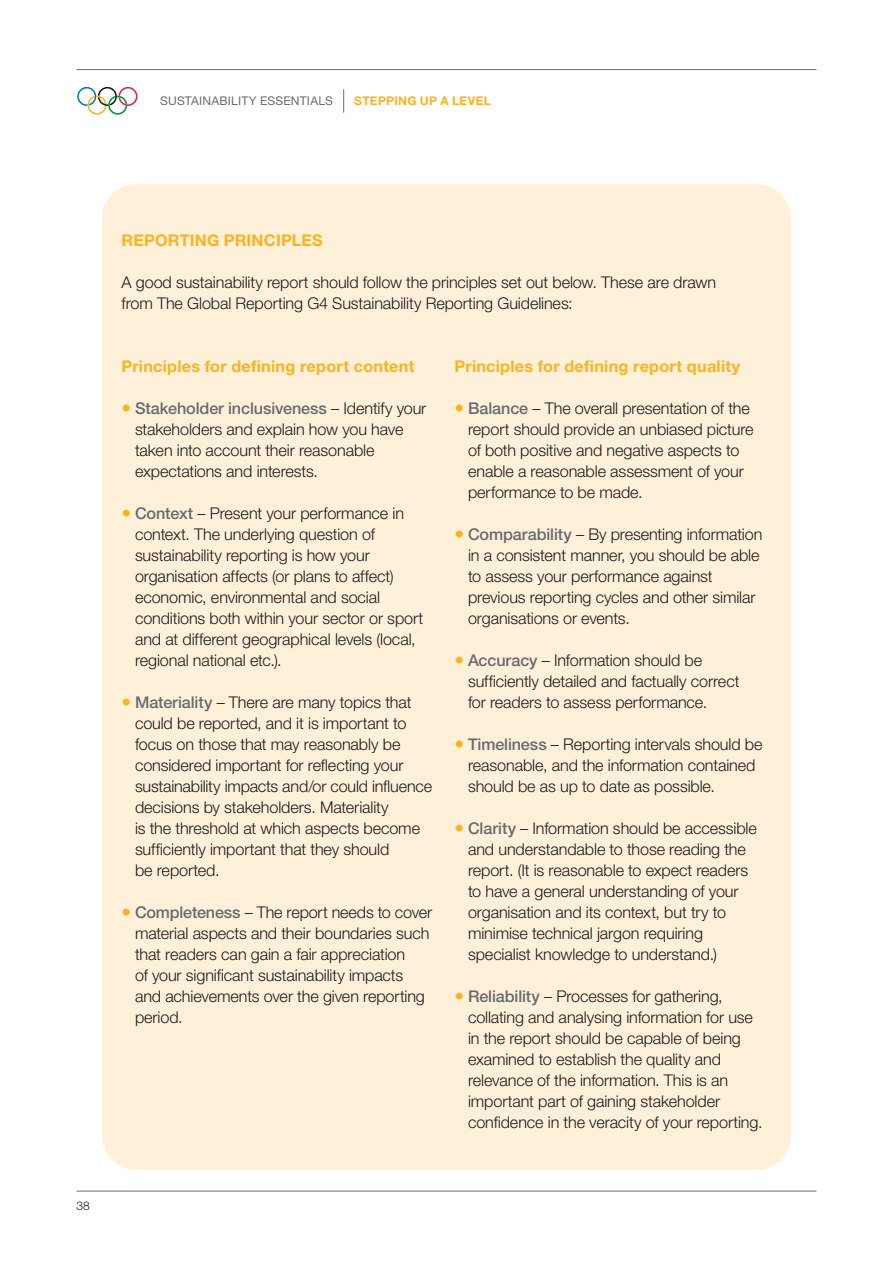
<style>
.page{position:relative;width:893px;height:1263px;background:#fff}
.page>*{position:absolute;margin:0;border:0;box-sizing:border-box;transform-origin:0 0}
.BODY_COPY_NEW{font:300 16.2px/21px "Helvetica Neue LT Pro";letter-spacing:-.005em;color:#1d1d1b}
.SUB_HEAD_SMALL{font:700 16.2px "Helvetica Neue LT Pro";letter-spacing:.015em;color:#fab31e}
.t1{font:12px "Helvetica Neue LT Pro";letter-spacing:.015em;color:#676c6e}
.t2{font:700 12px "Helvetica Neue LT Pro";letter-spacing:.025em;color:#fab31e}
.PAGE_NUMBER{font:300 12px "Helvetica Neue LT Pro";color:#1d1d1b}
.s1{font-size:19.5px;color:#fab31e}
.s2{font-weight:500;color:#676c6e}
</style>
<div class="page">
<div style="left:102px;top:184px;width:689px;height:986px;background:#fff0d9;border-radius:34px"></div>
<hr style="left:77px;top:1191px;width:739px;height:1px;background:#676c6e">
<hr style="left:77px;top:69px;width:739px;height:1px;background:#676c6e">
<svg style="left:77px;top:87px;width:61px;height:28px"></svg>
<svg style="left:343px;top:89px;width:1px;height:24px"></svg>
<p class="t1" style="left:160px;top:93px;width:174px">SUSTAINABILITY ESSENTIALS</p>
<p class="t2" style="left:354px;top:93px;width:138px">STEPPING UP A LEVEL</p>
<p class="PAGE_NUMBER" style="left:77px;top:1198px;width:15px">38</p>
<p class="SUB_HEAD_SMALL" style="left:122px;top:230px;width:203px">REPORTING PRINCIPLES</p>
<p class="BODY_COPY_NEW" style="left:122px;top:271px;width:596px">A good sustainability report should follow the principles set out below. These are drawn from The Global Reporting G4 Sustainability Reporting Guidelines:</p>
<p class="SUB_HEAD_SMALL" style="left:122px;top:356px;width:294px">Principles for defining report content</p>
<p class="BODY_COPY_NEW" style="left:135px;top:397px;width:293px;text-indent:-13px"><span class="s1">•</span> <span class="s2">Stakeholder inclusiveness</span> – Identify your stakeholders and explain how you have taken into account their reasonable expectations and interests.</p>
<p class="BODY_COPY_NEW" style="left:135px;top:502px;width:290px;text-indent:-13px"><span class="s1">•</span> <span class="s2">Context</span> – Present your performance in context. The underlying question of sustainability reporting is how your organisation affects (or plans to affect) economic, environmental and social conditions both within your sector or sport and at different geographical levels (local, regional national etc.).</p>
<p class="BODY_COPY_NEW" style="left:135px;top:691px;width:299px;text-indent:-13px"><span class="s1">•</span> <span class="s2">Materiality</span> – There are many topics that could be reported, and it is important to focus on those that may reasonably be considered important for reflecting your sustainability impacts and/or could influence decisions by stakeholders. Materiality<br>is the threshold at which aspects become sufficiently important that they should<br>be reported.</p>
<p class="BODY_COPY_NEW" style="left:135px;top:901px;width:299px;text-indent:-13px"><span class="s1">•</span> <span class="s2">Completeness</span> – The report needs to cover material aspects and their boundaries such that readers can gain a fair appreciation</p>
<p class="BODY_COPY_NEW" style="left:135px;top:964px;width:291px">of your significant sustainability impacts and achievements over the given reporting period.</p>
<p class="SUB_HEAD_SMALL" style="left:454px;top:356px;width:287px">Principles for defining report quality</p>
<p class="BODY_COPY_NEW" style="left:468px;top:397px;width:287px;text-indent:-13px"><span class="s1">•</span> <span class="s2">Balance</span> – The overall presentation of the report should provide an unbiased picture of both positive and negative aspects to enable a reasonable assessment of your performance to be made.</p>
<p class="BODY_COPY_NEW" style="left:468px;top:523px;width:296px;text-indent:-13px"><span class="s1">•</span> <span class="s2">Comparability</span> – By presenting information in a consistent manner, you should be able to assess your performance against previous reporting cycles and other similar organisations or events.</p>
<p class="BODY_COPY_NEW" style="left:468px;top:649px;width:273px;text-indent:-13px"><span class="s1">•</span> <span class="s2">Accuracy</span> – Information should be sufficiently detailed and factually correct for readers to assess performance.</p>
<p class="BODY_COPY_NEW" style="left:468px;top:733px;width:296px;text-indent:-13px"><span class="s1">•</span> <span class="s2">Timeliness</span> – Reporting intervals should be reasonable, and the information contained should be as up to date as possible.</p>
<p class="BODY_COPY_NEW" style="left:468px;top:817px;width:290px;text-indent:-13px"><span class="s1">•</span> <span class="s2">Clarity</span> – Information should be accessible and understandable to those reading the report. (It is reasonable to expect readers to have a general understanding of your organisation and its context, but try to minimise technical jargon requiring specialist knowledge to understand.)</p>
<p class="BODY_COPY_NEW" style="left:468px;top:985px;width:296px;text-indent:-13px"><span class="s1">•</span> <span class="s2">Reliability</span> – Processes for gathering, collating and analysing information for use in the report should be capable of being examined to establish the quality and relevance of the information. This is an important part of gaining stakeholder confidence in the veracity of your reporting.</p>
</div>
